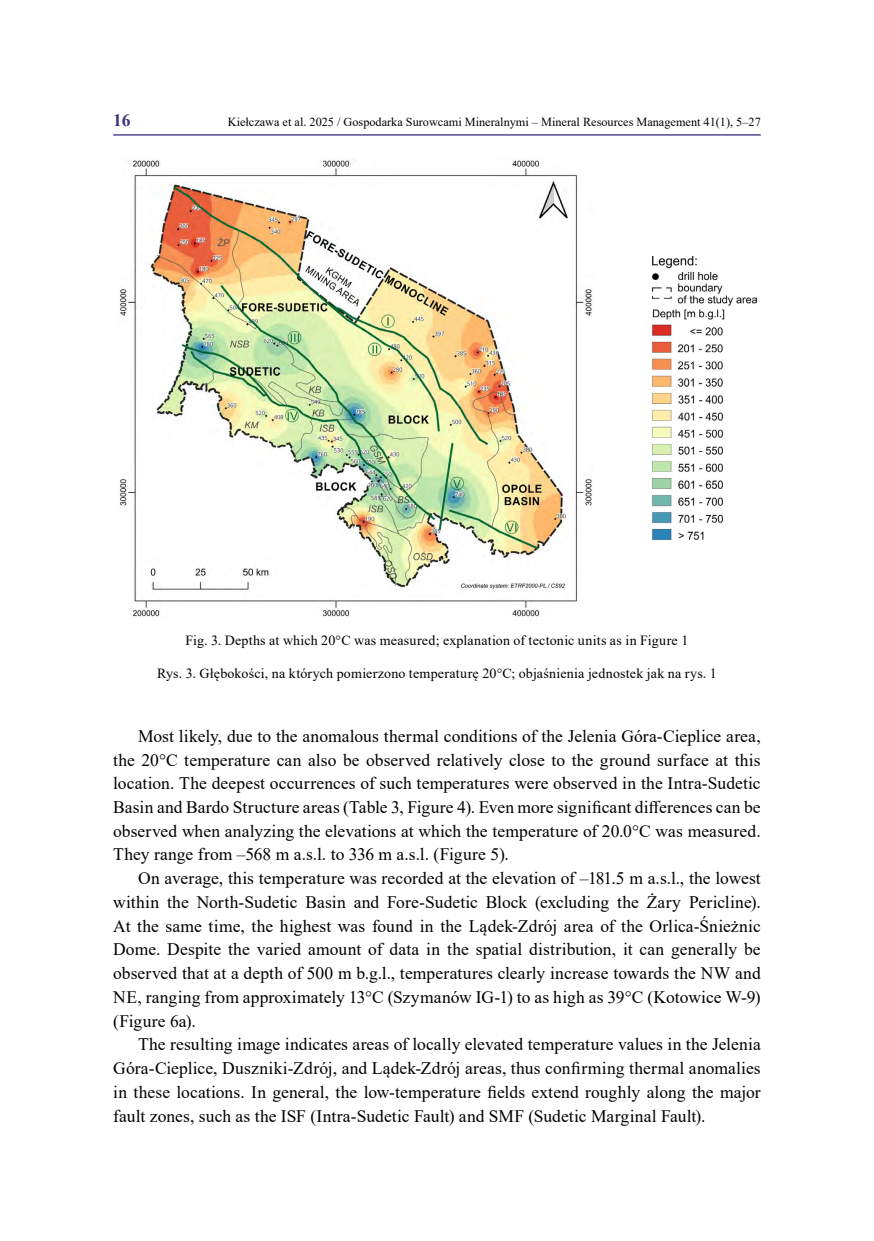
<style>
.page{position:relative;width:874px;height:1241px;background:#fff}
.page>*{position:absolute;margin:0;border:0;box-sizing:border-box;transform-origin:0 0}
.t1{font:17.5px/23.6px "Times New Roman";letter-spacing:.005em;color:#000;text-align:justify}
.t2{font:700 17.5px "Times New Roman";color:#363183}
.t3{font:14px "Times New Roman";letter-spacing:.015em;color:#000}
.t4{font:12.25px "Times New Roman";color:#000}
</style>
<div class="page">
<hr style="left:113px;top:134px;width:647px;height:1px;background:#363183">
<img style="left:119px;top:160px;width:473px;height:457px">
<img style="left:652px;top:256px;width:103px;height:283px">
<p class="t2" style="left:113px;top:107px;width:19px">16</p>
<p class="t4" style="left:228px;top:113px;width:534px">Kiełczawa et al. 2025 / Gospodarka Surowcami Mineralnymi – Mineral Resources Management 41(1), 5–27</p>
<p class="t3" style="left:185px;top:630px;width:504px">Fig. 3. Depths at which 20°C was measured; explanation of tectonic units as in Figure 1</p>
<p class="t3" style="left:157px;top:662px;width:561px">Rys. 3. Głębokości, na których pomierzono temperaturę 20°C; objaśnienia jednostek jak na rys. 1</p>
<p class="t1" style="left:113px;top:723px;width:648px;text-indent:25px">Most likely, due to the anomalous thermal conditions of the Jelenia Góra-Cieplice area, the 20°C temperature can also be observed relatively close to the ground surface at this location. The deepest occurrences of such temperatures were observed in the Intra-Sudetic Basin and Bardo Structure areas (Table 3, Figure 4). Even more significant differences can be observed when analyzing the elevations at which the temperature of 20.0°C was measured.<br>They range from –568 m a.s.l. to 336 m a.s.l. (Figure 5).</p>
<p class="t1" style="left:113px;top:865px;width:648px;text-indent:25px">On average, this temperature was recorded at the elevation of –181.5 m a.s.l., the lowest within the North-Sudetic Basin and Fore-Sudetic Block (excluding the Żary Pericline).<br>At the same time, the highest was found in the Lądek-Zdrój area of the Orlica-Śnieżnic Dome. Despite the varied amount of data in the spatial distribution, it can generally be observed that at a depth of 500 m b.g.l., temperatures clearly increase towards the NW and NE, ranging from approximately 13°C (Szymanów IG-1) to as high as 39°C (Kotowice W-9) (Figure 6a).</p>
<p class="t1" style="left:113px;top:1031px;width:648px;text-indent:25px">The resulting image indicates areas of locally elevated temperature values in the Jelenia Góra-Cieplice, Duszniki-Zdrój, and Lądek-Zdrój areas, thus confirming thermal anomalies in these locations. In general, the low-temperature fields extend roughly along the major fault zones, such as the ISF (Intra-Sudetic Fault) and SMF (Sudetic Marginal Fault).</p>
</div>
